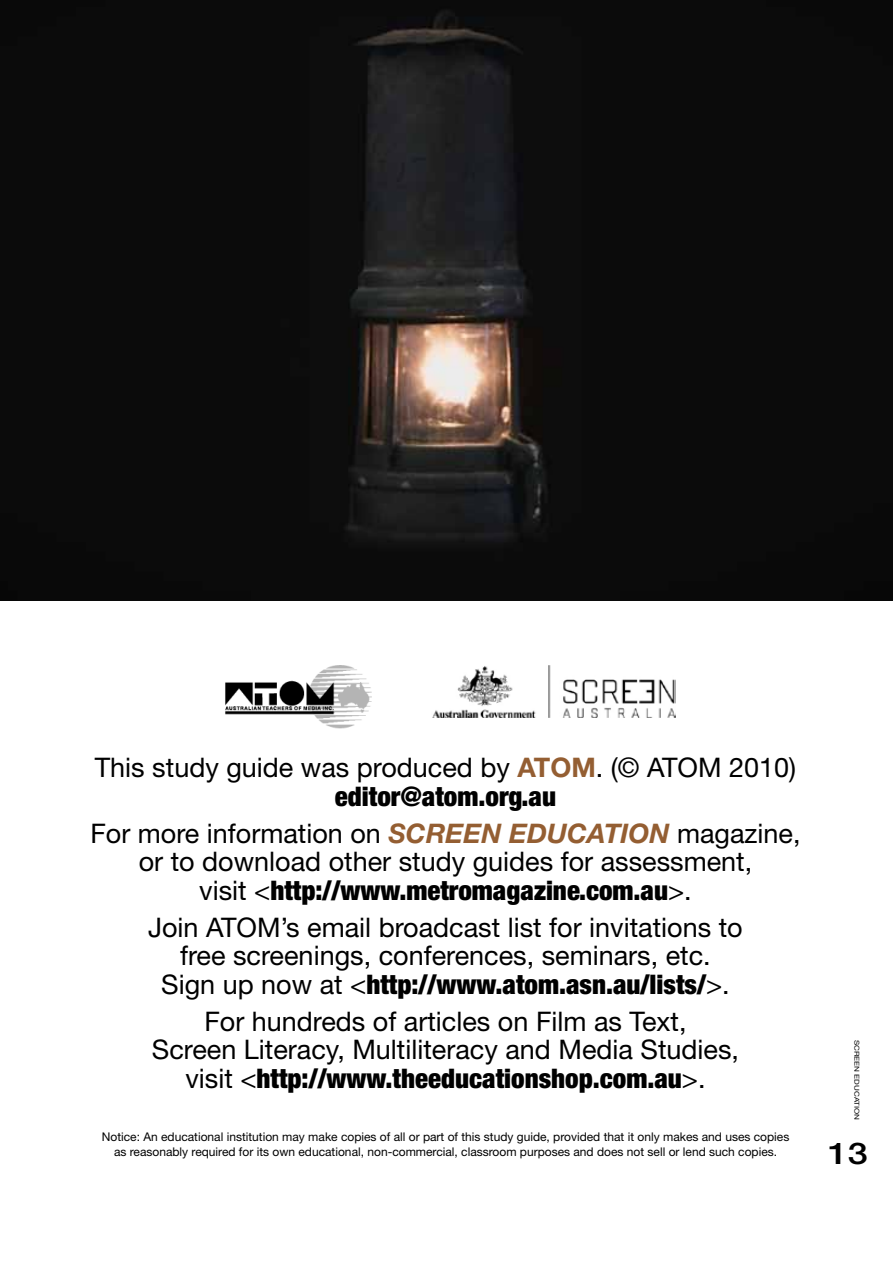
<style>
.page{position:relative;width:893px;height:1263px;background:#fff}
.page>*{position:absolute;margin:0;border:0;box-sizing:border-box;transform-origin:0 0}
.t1{font:500 30px "Helvetica Neue";color:#000;scale:1.2 1}
.t2{font:27px/28.5px "Helvetica Neue";color:#000;text-align:center}
.t3{font:12px/14.4px "Helvetica Neue";color:#000;text-align:center}
.t4{font:6.75px "Helvetica Neue";color:#000;scale:1.2 1}
.s1{font-weight:700;color:#945e32}
.s2{font-weight:900;font-stretch:condensed}
.s3{font-weight:700;font-style:italic;color:#945e32}
</style>
<div class="page">
<img style="left:0;top:0;width:893px;height:600px">
<img style="left:225px;top:665px;width:147px;height:64px">
<img style="left:432px;top:665px;width:243px;height:52px">
<p class="t2" style="left:95px;top:753px;width:703px">This study guide was produced by <span class="s1">ATOM</span>. (© ATOM 2010) <span class="s2">editor@atom.org.au</span></p>
<p class="t2" style="left:90px;top:818px;width:712px">For more information on <span class="s3">SCREEN EDUCATION</span> magazine, or to download other study guides for assessment,<br>visit &lt;<span class="s2">http://www.metromagazine.com.au</span>&gt;.</p>
<p class="t2" style="left:148px;top:912px;width:596px">Join ATOM’s email broadcast list for invitations to free screenings, conferences, seminars, etc.<br>Sign up now at &lt;<span class="s2">http://www.atom.asn.au/lists/</span>&gt;.</p>
<p class="t2" style="left:152px;top:1006px;width:589px">For hundreds of articles on Film as Text,<br>Screen Literacy, Multiliteracy and Media Studies, visit &lt;<span class="s2">http://www.theeducationshop.com.au</span>&gt;.</p>
<p class="t4" style="left:861px;top:1039px;width:68px;rotate:90deg">SCREEN EDUCATION</p>
<p class="t3" style="left:102px;top:1130px;width:689px">Notice: An educational institution may make copies of all or part of this study guide, provided that it only makes and uses copies as reasonably required for its own educational, non-commercial, classroom purposes and does not sell or lend such copies.</p>
<p class="t1" style="left:828px;top:1135px;width:35px">13</p>
</div>
